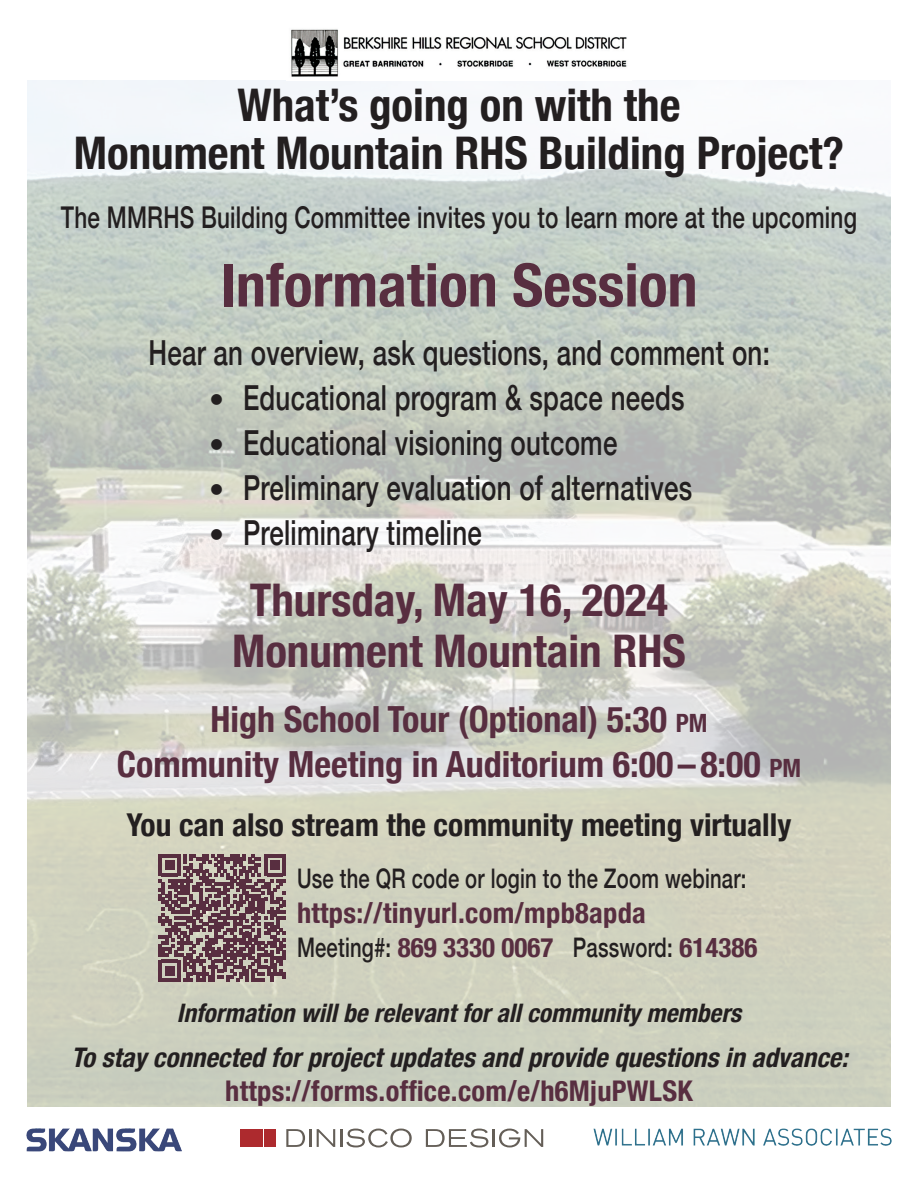
<style>
.page{position:relative;width:918px;height:1188px;background:#fff}
.page>*{position:absolute;margin:0;border:0;box-sizing:border-box;transform-origin:0 0}
.t1{font:700 condensed 60px "Helvetica Neue";color:#582e40}
.t2{font:700 condensed 45px/48px "Helvetica Neue";color:#231f20;text-align:center}
.t3{font:700 condensed 45px/51px "Helvetica Neue";color:#582e40;text-align:center}
.t4{font:700 condensed 36px/45px "Helvetica Neue";color:#582e40;text-align:center}
.t5{font:500 34.5px "Helvetica Neue";letter-spacing:.01em;color:#231f20;scale:.75 1}
.t6{font:700 condensed 31.5px "Helvetica Neue";color:#231f20}
.t7{font:500 30px "Helvetica Neue";letter-spacing:.01em;color:#231f20;scale:.75 1}
.t8{font:700 condensed 28.5px "Helvetica Neue";letter-spacing:.01em;color:#582e40}
.t9{font:500 27px "Helvetica Neue";letter-spacing:.01em;color:#231f20;scale:.75 1}
.t10{font:italic 700 condensed 27px "Helvetica Neue";color:#231f20}
.t11{font:italic 700 condensed 25.5px "Helvetica Neue";color:#231f20}
.s1{font-size:30px}
.s2{font-size:25.2px}
.s3{font-weight:700;font-stretch:condensed;color:#582e40}
</style>
<div class="page">
<img style="left:27px;top:81px;width:864px;height:1026px">
<svg style="left:159px;top:854px;width:127px;height:127px;background:#81676c"></svg>
<svg style="left:286px;top:1129px;width:19px;height:18px"></svg>
<hr style="left:309px;top:1129px;width:3px;height:18px;background:#645e57">
<svg style="left:317px;top:1129px;width:95px;height:18px"></svg>
<svg style="left:426px;top:1129px;width:117px;height:18px"></svg>
<div style="left:264px;top:1129px;width:12px;height:18px;background:#ad2a2e"></div>
<div style="left:247px;top:1129px;width:16px;height:10px;background:#ad2a2e"></div>
<div style="left:240px;top:1129px;width:6px;height:10px;background:#ad2a2e"></div>
<div style="left:240px;top:1140px;width:23px;height:7px;background:#ad2a2e"></div>
<img style="left:26px;top:1128px;width:156px;height:24px">
<img style="left:594px;top:1128px;width:298px;height:18px">
<img style="left:291px;top:29px;width:336px;height:48px">
<h2 class="t2" style="left:74px;top:78px;width:772px">What’s going on with the<br>Monument Mountain RHS Building Project?</h2>
<p class="t7" style="left:61px;top:194px;width:1063px">The MMRHS Building Committee invites you to learn more at the upcoming</p>
<h1 class="t1" style="left:220px;top:235px;width:479px">Information Session</h1>
<p class="t5" style="left:148px;top:325px;width:830px">Hear an overview, ask questions, and comment on:</p>
<p class="t5" style="left:209px;top:370px;width:635px"><span class="s1">•</span> Educational program &amp; space needs</p>
<p class="t5" style="left:209px;top:415px;width:546px"><span class="s1">•</span> Educational visioning outcome</p>
<p class="t5" style="left:209px;top:460px;width:645px"><span class="s1">•</span> Preliminary evaluation of alternatives</p>
<p class="t5" style="left:209px;top:505px;width:365px"><span class="s1">•</span> Preliminary timeline</p>
<h2 class="t3" style="left:232px;top:572px;width:455px">Thursday, May 16, 2024<br>Monument Mountain RHS</h2>
<p class="t4" style="left:117px;top:695px;width:686px">High School Tour (Optional) 5:30 <span class="s2">pm<br></span>Community Meeting in Auditorium 6:00 – 8:00 <span class="s2">pm</span></p>
<p class="t6" style="left:127px;top:799px;width:666px">You can also stream the community meeting virtually</p>
<p class="t9" style="left:297px;top:857px;width:601px">Use the QR code or login to the Zoom webinar:</p>
<p class="t8" style="left:297px;top:889px;width:351px">https://tinyurl.com/mpb8apda</p>
<p class="t9" style="left:297px;top:926px;width:615px">Meeting#: <span class="s3">869 3330 0067</span> Password: <span class="s3">614386</span></p>
<p class="t11" style="left:177px;top:992px;width:574px">Informationwillberelevantforallcommunitymembers</p>
<p class="t10" style="left:71px;top:1035px;width:787px">Tostayconnectedforprojectupdatesandprovidequestionsinadvance:</p>
<p class="t8" style="left:225px;top:1068px;width:469px">https://forms.office.com/e/h6MjuPWLSK</p>
</div>
